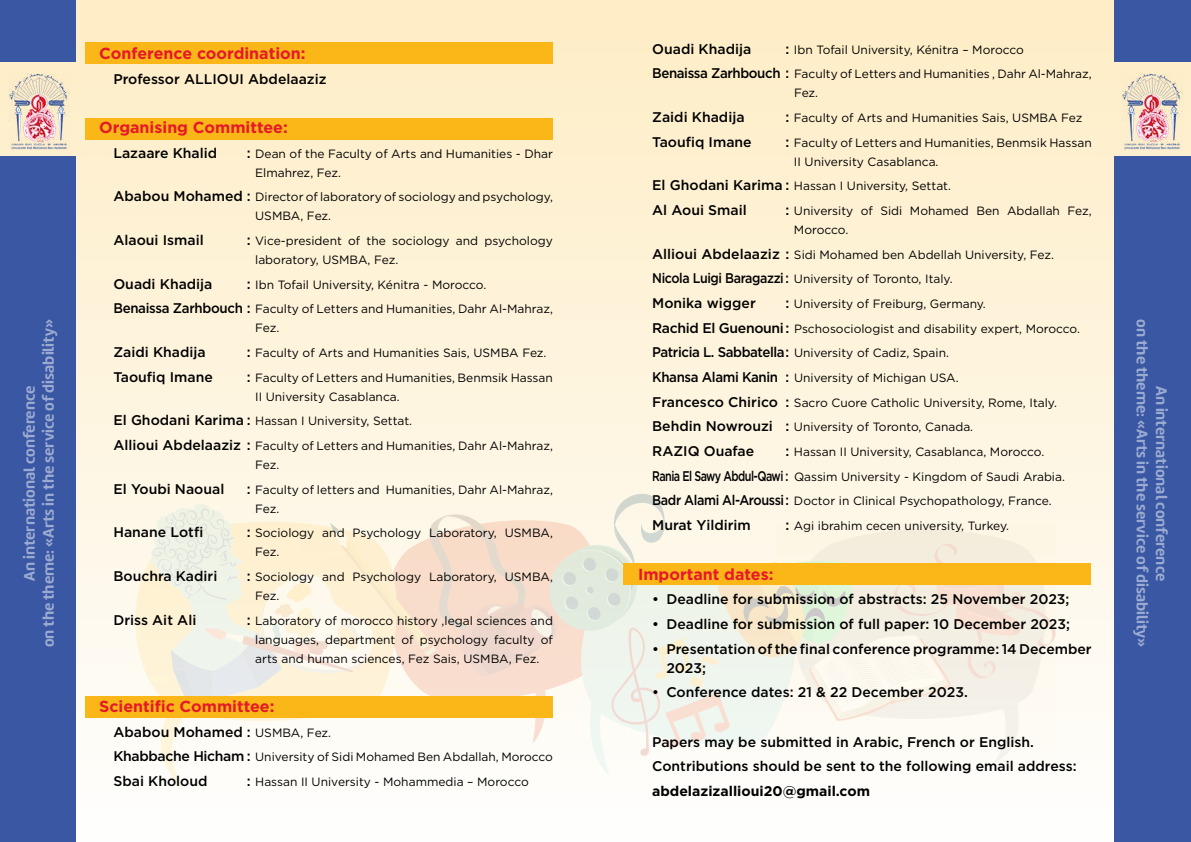
<style>
.page{position:relative;width:1191px;height:842px;background:#fff}
.page>*{position:absolute;margin:0;border:0;box-sizing:border-box;transform-origin:0 0}
.t1{font:700 16px/19.2px "Amelia Rounded";color:#fff;text-align:center}
.t2{font:700 16px "Gotham";color:#e51929}
.t3{font:500 14px/19px "Gotham";color:#000}
.t4{font:700 14px "Gotham";color:#000}
.t5{font:12px/24.7px "Gotham";color:#000}
.s1{font-weight:500;font-size:14px}
.s2{font-weight:400;font-size:12px}
</style>
<div class="page">
<div style="left:0;top:0;width:1191px;height:842px;background:linear-gradient(to bottom,#feecc4,#fefefe)"></div>
<svg style="left:567px;top:757px;width:248px;height:19px"></svg>
<div style="left:792px;top:757px;width:253px;height:6px;background:#fefcf6"></div>
<svg style="left:135px;top:522px;width:277px;height:269px"></svg>
<svg style="left:150px;top:494px;width:905px;height:263px"></svg>
<div style="left:1114px;top:156px;width:77px;height:686px;background:#3957a3"></div>
<div style="left:0;top:156px;width:75px;height:686px;background:#3957a3"></div>
<img style="left:8px;top:73px;width:61px;height:76px">
<img style="left:1121px;top:73px;width:61px;height:76px">
<div style="left:1114px;top:0;width:77px;height:62px;background:#3957a3"></div>
<div style="left:0;top:0;width:75px;height:62px;background:#3957a3"></div>
<div style="left:623px;top:563px;width:468px;height:22px;background:#fab717"></div>
<div style="left:85px;top:43px;width:468px;height:21px;background:#fab717"></div>
<div style="left:85px;top:118px;width:468px;height:22px;background:#fab717"></div>
<div style="left:85px;top:696px;width:468px;height:22px;background:#fab717"></div>
<p class="t3" style="left:652px;top:39px;width:101px">Ouadi Khadija</p>
<p class="t5" style="left:652px;top:37px;width:441px;text-indent:133px"><span class="s1">:</span> Ibn Tofail University, Kénitra – Morocco<br><span class="s1">Benaissa Zarhbouch :</span> Faculty of Letters and Humanities , Dahr Al-Mahraz,</p>
<p class="t5" style="left:794px;top:81px;width:26px">Fez.</p>
<p class="t3" style="left:652px;top:107px;width:94px">Zaidi Khadija</p>
<p class="t5" style="left:785px;top:105px;width:298px"><span class="s1">:</span> Faculty of Arts and Humanities Sais, USMBA Fez</p>
<p class="t3" style="left:652px;top:132px;width:101px">Taoufiq Imane</p>
<p class="t5" style="left:794px;top:133px;width:299px;line-height:19px;text-indent:-9px"><span class="s1">:</span> Faculty of Letters and Humanities, Benmsik Hassan<br>II University Casablanca.</p>
<p class="t5" style="left:652px;top:174px;width:300px"><span class="s1">El Ghodani Karima :</span> Hassan I University, Settat.</p>
<p class="t3" style="left:652px;top:200px;width:96px">Al Aoui Smail</p>
<p class="t5" style="left:794px;top:201px;width:299px;line-height:19px;text-indent:-9px"><span class="s1">:</span> University of Sidi Mohamed Ben Abdallah Fez,<br>Morocco.</p>
<p class="t5" style="left:652px;top:242px;width:403px"><span class="s1">Allioui Abdelaaziz :</span> Sidi Mohamed ben Abdellah University, Fez.<br><span class="s1">Nicola Luigi Baragazzi:</span> University of Toronto, Italy.</p>
<p class="t3" style="left:652px;top:293px;width:105px">Monika wigger</p>
<h1 class="t2" style="left:99px;top:44px;width:208px">Conference coordination:</h1>
<p class="t3" style="left:113px;top:69px;width:215px">Professor ALLIOUI Abdelaaziz</p>
<h1 class="t2" style="left:99px;top:118px;width:190px">Organising Committee:</h1>
<p class="t3" style="left:113px;top:143px;width:105px">Lazaare Khalid</p>
<p class="t5" style="left:255px;top:144px;width:299px;line-height:19px;text-indent:-9px"><span class="s1">:</span> Dean of the Faculty of Arts and Humanities - Dhar<br>Elmahrez, Fez.</p>
<p class="t5" style="left:255px;top:187px;width:299px;line-height:19px;text-indent:-142px"><span class="s1">Ababou Mohamed :</span> Director of laboratory of sociology and psychology,<br>USMBA, Fez.</p>
<p class="t3" style="left:113px;top:230px;width:92px">Alaoui Ismail</p>
<p class="t5" style="left:255px;top:231px;width:299px;line-height:19px;text-indent:-9px"><span class="s1">:</span> Vice-president of the sociology and psychology laboratory, USMBA, Fez.</p>
<p class="t3" style="left:113px;top:274px;width:101px">Ouadi Khadija</p>
<p class="t5" style="left:113px;top:272px;width:441px;text-indent:133px"><span class="s1">:</span> Ibn Tofail University, Kénitra - Morocco.<br><span class="s1">Benaissa Zarhbouch :</span> Faculty of Letters and Humanities, Dahr Al-Mahraz,</p>
<p class="t5" style="left:255px;top:315px;width:26px">Fez.</p>
<p class="t3" style="left:113px;top:342px;width:94px">Zaidi Khadija</p>
<p class="t5" style="left:247px;top:340px;width:301px"><span class="s1">:</span> Faculty of Arts and Humanities Sais, USMBA Fez.</p>
<p class="t3" style="left:113px;top:367px;width:101px">Taoufiq Imane</p>
<p class="t5" style="left:255px;top:368px;width:299px;line-height:19px;text-indent:-9px"><span class="s1">:</span> Faculty of Letters and Humanities, Benmsik Hassan<br>II University Casablanca.</p>
<p class="t5" style="left:113px;top:408px;width:441px"><span class="s1">El Ghodani Karima :</span> Hassan I University, Settat.<br><span class="s1">Allioui Abdelaaziz :</span> Faculty of Letters and Humanities, Dahr Al-Mahraz,</p>
<p class="t5" style="left:255px;top:452px;width:26px">Fez.</p>
<p class="t3" style="left:113px;top:479px;width:112px">El Youbi Naoual</p>
<p class="t5" style="left:255px;top:480px;width:299px;line-height:19px;text-indent:-9px"><span class="s1">:</span> Faculty of letters and Humanities, Dahr Al-Mahraz,<br>Fez.</p>
<p class="t3" style="left:113px;top:523px;width:91px">Hanane Lotfi</p>
<p class="t5" style="left:255px;top:523px;width:299px;line-height:19px;text-indent:-9px"><span class="s1">:</span> Sociology and Psychology Laboratory, USMBA,<br>Fez.</p>
<p class="t3" style="left:113px;top:566px;width:105px">Bouchra Kadiri</p>
<p class="t5" style="left:255px;top:567px;width:299px;line-height:19px;text-indent:-9px"><span class="s1">:</span> Sociology and Psychology Laboratory, USMBA,<br>Fez.</p>
<p class="t3" style="left:113px;top:610px;width:84px">Driss Ait Ali</p>
<p class="t5" style="left:255px;top:611px;width:299px;line-height:19px;text-align:justify;text-indent:-9px"><span class="s1">:</span> Laboratory of morocco history ,legal sciences and languages, department of psychology faculty of arts and human sciences, Fez Sais, USMBA, Fez.</p>
<h1 class="t2" style="left:99px;top:697px;width:177px">Scientific Committee:</h1>
<p class="t3" style="left:113px;top:722px;width:219px">Ababou Mohamed : <span class="s2">USMBA, Fez.</span></p>
<p class="t5" style="left:113px;top:744px;width:441px"><span class="s1">Khabbache Hicham :</span> University of Sidi Mohamed Ben Abdallah, Morocco</p>
<p class="t3" style="left:113px;top:771px;width:96px">Sbai Kholoud</p>
<p class="t5" style="left:247px;top:769px;width:283px"><span class="s1">:</span> Hassan II University - Mohammedia – Morocco</p>
<p class="t5" style="left:652px;top:291px;width:429px;text-indent:133px"><span class="s1">:</span> University of Freiburg, Germany.<br><span class="s1">Rachid El Guenouni:</span> Pschosociologist and disability expert, Morocco.<br><span class="s1">Patricia L. Sabbatella:</span> University of Cadiz, Spain.<br><span class="s1">Khansa Alami Kanin :</span> University of Michigan USA.<br><span class="s1">Francesco Chirico :</span> Sacro Cuore Catholic University, Rome, Italy.<br><span class="s1">Behdin Nowrouzi :</span> University of Toronto, Canada.</p>
<p class="t3" style="left:652px;top:441px;width:104px">RAZIQ Ouafae</p>
<h1 class="t1" style="left:20px;top:647px;width:330px;rotate:-90deg">An international conference<br>on the theme: «Arts in the service of disability»</h1>
<h1 class="t1" style="left:1171px;top:319px;width:330px;rotate:90deg">An international conference<br>on the theme: «Arts in the service of disability»</h1>
<p class="t5" style="left:652px;top:439px;width:414px;text-indent:133px"><span class="s1">:</span> Hassan II University, Casablanca, Morocco.<br><span class="s1">Rania El Sawy Abdul-Qawi :</span> Qassim University - Kingdom of Saudi Arabia.<br><span class="s1">Badr Alami Al-Aroussi:</span> Doctor in Clinical Psychopathology, France.</p>
<p class="t3" style="left:652px;top:515px;width:100px">Murat Yildirim</p>
<p class="t5" style="left:785px;top:513px;width:225px"><span class="s1">:</span> Agi ibrahim cecen university, Turkey.</p>
<h1 class="t2" style="left:638px;top:564px;width:137px">Important dates:</h1>
<p class="t3" style="left:652px;top:589px;width:419px">• Deadline for submission of abstracts: 25 November 2023;</p>
<p class="t3" style="left:652px;top:614px;width:419px">• Deadline for submission of full paper: 10 December 2023;</p>
<p class="t3" style="left:666px;top:639px;width:427px;text-indent:-14px">• Presentation of the final conference programme: 14 December<br>2023;</p>
<p class="t3" style="left:652px;top:682px;width:317px">• Conference dates: 21 &amp; 22 December 2023.</p>
<p class="t3" style="left:652px;top:729px;width:426px;line-height:24.7px">Papers may be submitted in Arabic, French or English.<br>Contributions should be sent to the following email address:</p>
<p class="t4" style="left:652px;top:782px;width:219px">abdelazizallioui20@gmail.com</p>
</div>
